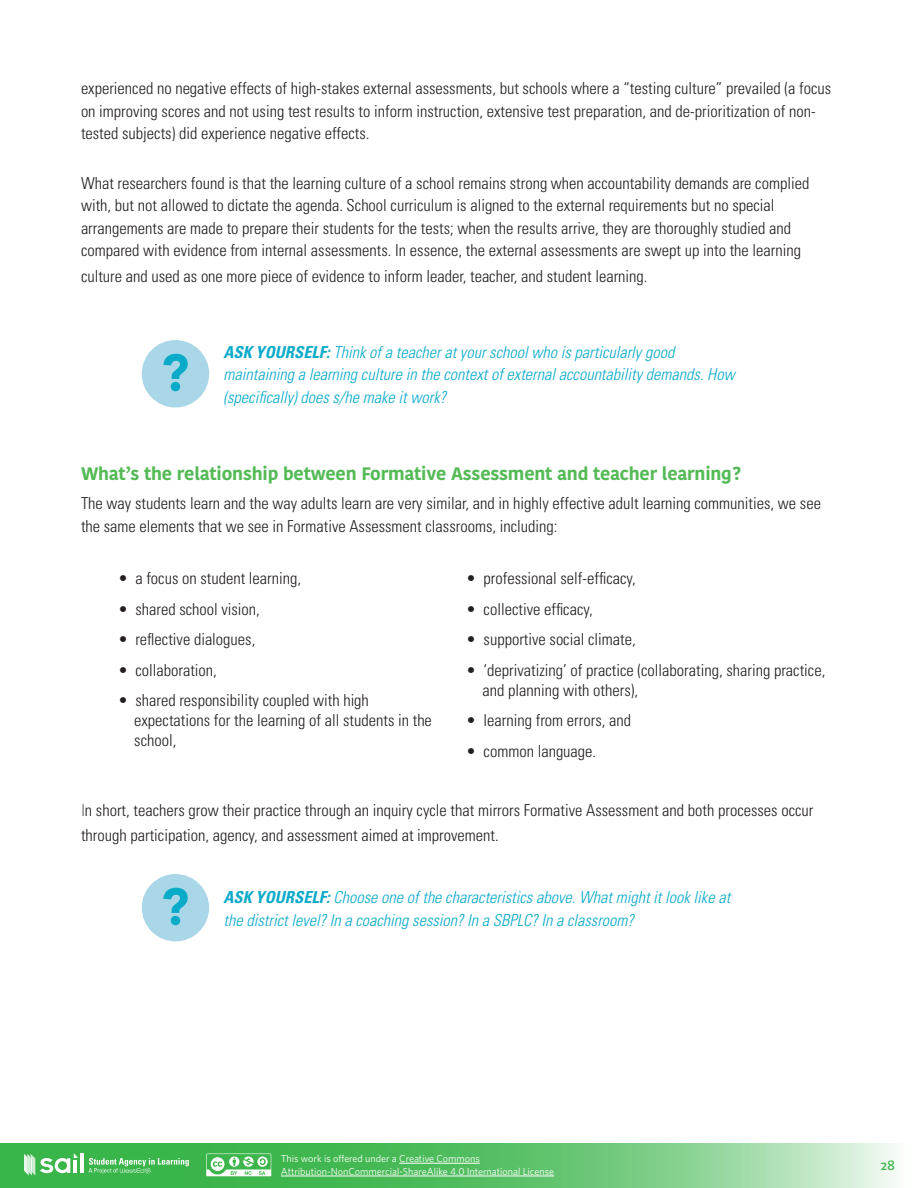
<style>
.page{position:relative;width:918px;height:1188px;background:#fff}
.page>*{position:absolute;margin:0;border:0;box-sizing:border-box;transform-origin:0 0}
.t1{font:700 18px "Kohinoor Bangla";letter-spacing:-.01em;color:#54ba56}
.t2{font:300 condensed 16.5px/22.5px "Univers";color:#231f20}
.t3{font:italic 300 condensed 16.5px/22.5px "Univers";color:#0aaac9}
.t4{font:500 13.5px "Daxline Pro";color:#3ab54a}
.t5{font:10.2px/12.8px "Whitney HTF";color:#fff}
.s1{font-weight:700}
.s2{font-family:"Open Sans";font-stretch:normal;color:#3e3e3f}
</style>
<div class="page">
<svg style="left:0;top:1143px;width:893px;height:45px;background:#6cc778"></svg>
<svg style="left:206px;top:1154px;width:65px;height:22px"></svg>
<hr style="left:399px;top:1163px;width:81px;height:1px;background:#fff">
<hr style="left:281px;top:1176px;width:273px;height:1px;background:#fff">
<svg style="left:89px;top:1158px;width:100px;height:16px;background:#65c572"></svg>
<hr style="left:81px;top:1153px;width:3px;height:20px;background:#fff">
<svg style="left:24px;top:1153px;width:53px;height:23px"></svg>
<div style="left:142px;top:340px;width:67px;height:67px;background:#aad7e7;border-radius:50%"></div>
<svg style="left:163px;top:354px;width:25px;height:37px"></svg>
<div style="left:142px;top:874px;width:67px;height:67px;background:#aad7e7;border-radius:50%"></div>
<svg style="left:163px;top:888px;width:25px;height:37px"></svg>
<p class="t2" style="left:81px;top:77px;width:752px">experienced no negative effects of high-stakes external assessments, but schools where a “testing culture” prevailed (a focus on improving scores and not using test results to inform instruction, extensive test preparation, and de-prioritization of non&shy;tested subjects) did experience negative effects.</p>
<p class="t2" style="left:81px;top:172px;width:730px">What researchers found is that the learning culture of a school remains strong when accountability demands are complied with, but not allowed to dictate the agenda. School curriculum is aligned to the external requirements but no special arrangements are made to prepare their students for the tests; when the results arrive, they are thoroughly studied and compared with evidence from internal assessments. In essence, the external assessments are swept up into the learning</p>
<p class="t2" style="left:81px;top:265px;width:568px">culture and used as one more piece of evidence to inform leader, teacher, and student learning.</p>
<p class="t3" style="left:224px;top:341px;width:513px"><span class="s1">ASK YOURSELF:</span> Think of a teacher at your school who is particularly good maintaining a learning culture in the context of external accountability demands. How (specifically) does s/he make it work?</p>
<p class="t1" style="left:81px;top:458px;width:662px">What’s the relationship between Formative Assessment and teacher learning?</p>
<p class="t2" style="left:81px;top:492px;width:742px">The way students learn and the way adults learn are very similar, and in highly effective adult learning communities, we see the same elements that we see in Formative Assessment classrooms, including:</p>
<p class="t2" style="left:118px;top:567px;width:185px">• a focus on student learning,</p>
<p class="t2" style="left:118px;top:597px;width:143px">• shared school vision,</p>
<p class="t2" style="left:118px;top:628px;width:139px">• reflective dialogues,</p>
<p class="t2" style="left:118px;top:659px;width:100px">• collaboration,</p>
<p class="t2" style="left:134px;top:691px;width:299px;line-height:19.8px;text-indent:-16px">• shared responsibility coupled with high expectations for the learning of all students in the school,</p>
<p class="t2" style="left:466px;top:567px;width:171px">• professional self-efficacy,</p>
<p class="t2" style="left:466px;top:597px;width:128px">• collective efficacy,</p>
<p class="t2" style="left:466px;top:628px;width:171px">• supportive social climate,</p>
<p class="t2" style="left:482px;top:660px;width:344px;line-height:19.8px;text-indent:-16px">• ‘deprivatizing’ of practice (collaborating, sharing practice, and planning with others),</p>
<p class="t2" style="left:466px;top:709px;width:166px">• learning from errors, and</p>
<p class="t2" style="left:466px;top:740px;width:132px">• common language.</p>
<p class="t2" style="left:81px;top:797px;width:734px;line-height:25.5px"><span class="s2">I</span>n short, teachers grow their practice through an inquiry cycle that mirrors Formative Assessment and both processes occur through participation, agency, and assessment aimed at improvement.</p>
<p class="t3" style="left:224px;top:886px;width:508px"><span class="s1">ASK YOURSELF:</span> Choose one of the characteristics above. What might it look like at the district level? In a coaching session? In a SBPLC? In a classroom?</p>
<p class="t5" style="left:281px;top:1152px;width:275px">This work is offered under a Creative Commons<br>Attribution-NonCommercial-ShareAlike 4.0 International License</p>
<p class="t4" style="left:880px;top:1156px;width:16px">28</p>
</div>
